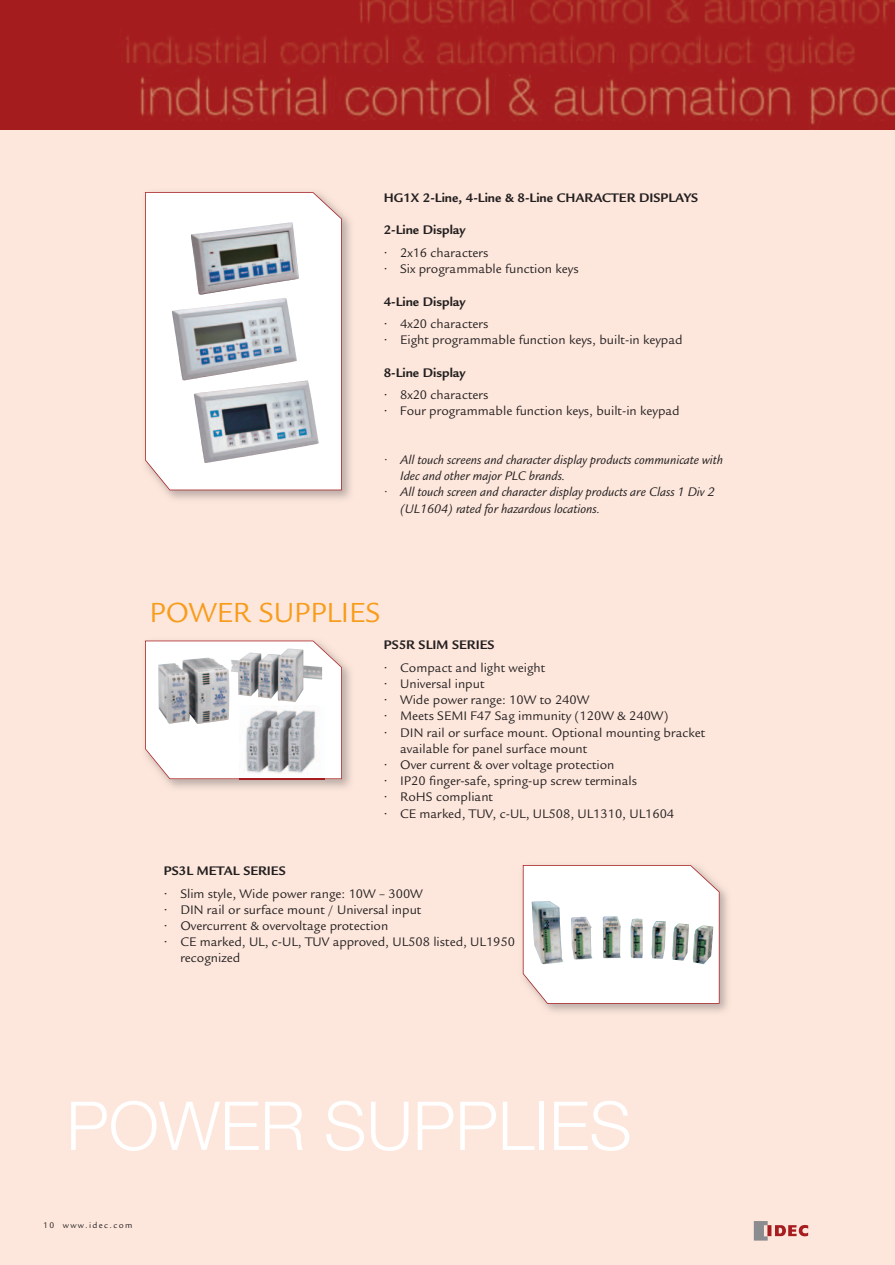
<style>
.page{position:relative;width:895px;height:1265px;background:#fff}
.page>*{position:absolute;margin:0;border:0;box-sizing:border-box;transform-origin:0 0}
.t1{font:300 67.5px "Helvetica Neue";color:#fff}
.t2{font:30px "Legacy Sans";color:#f89c1c}
.t3{font:13.5px/16.2px "Legacy Sans";color:#231f20}
.t4{font:italic 13.5px/16.2px "Legacy Sans";color:#231f20}
.t5{font:700 13.5px "Legacy Sans";color:#231f20}
.t6{font:9px "Legacy Sans";letter-spacing:.15em;color:#231f20}
</style>
<div class="page">
<div style="left:0;top:0;width:894px;height:1264px;background:#fde7dc"></div>
<img style="left:0;top:0;width:895px;height:130px">
<img style="left:753px;top:1221px;width:13px;height:19px">
<img style="left:766px;top:1221px;width:43px;height:19px">
<img style="left:542px;top:886px;width:186px;height:126px">
<svg style="left:522px;top:865px;width:197px;height:138px;background:#ecebea"></svg>
<img style="left:164px;top:662px;width:187px;height:126px">
<svg style="left:145px;top:640px;width:197px;height:139px;background:#faf3f2"></svg>
<div style="left:145px;top:192px;width:197px;height:298px;background:#fff"></div>
<img style="left:191px;top:222px;width:108px;height:72px">
<img style="left:172px;top:298px;width:125px;height:82px">
<img style="left:194px;top:384px;width:124px;height:79px">
<img style="left:532px;top:900px;width:31px;height:64px">
<img style="left:158px;top:648px;width:164px;height:76px">
<img style="left:240px;top:705px;width:84px;height:77px">
<img style="left:240px;top:778px;width:84px;height:1px">
<p class="t5" style="left:383px;top:193px;width:316px">HG1X 2-Line, 4-Line &amp; 8-Line CHARACTER DISPLAYS</p>
<p class="t5" style="left:383px;top:225px;width:83px">2-Line Display</p>
<p class="t3" style="left:383px;top:246px;width:106px">• 2x16 characters</p>
<p class="t3" style="left:383px;top:262px;width:196px">• Six programmable function keys</p>
<p class="t5" style="left:383px;top:296px;width:83px">4-Line Display</p>
<p class="t3" style="left:383px;top:317px;width:106px">• 4x20 characters</p>
<p class="t3" style="left:383px;top:333px;width:300px">• Eight programmable function keys, built-in keypad</p>
<p class="t5" style="left:383px;top:367px;width:83px">8-Line Display</p>
<p class="t3" style="left:383px;top:388px;width:106px">• 8x20 characters</p>
<p class="t3" style="left:383px;top:404px;width:297px">• Four programmable function keys, built-in keypad</p>
<p class="t4" style="left:400px;top:453px;width:324px;text-indent:-16px">• All touch screens and character display products communicate with<br>Idec and other major PLC brands.</p>
<p class="t4" style="left:400px;top:485px;width:316px;text-indent:-16px">• All touch screen and character display products are Class 1 Div 2 (UL1604) rated for hazardous locations.</p>
<h2 class="t2" style="left:150px;top:601px;width:232px">POWER SUPPLIES</h2>
<p class="t5" style="left:383px;top:640px;width:112px">PS5R SLIM SERIES</p>
<p class="t3" style="left:383px;top:660px;width:163px">• Compact and light weight</p>
<p class="t3" style="left:383px;top:677px;width:102px">• Universal input</p>
<p class="t3" style="left:383px;top:693px;width:207px">• Wide power range: 10W to 240W</p>
<p class="t3" style="left:383px;top:709px;width:286px">• Meets SEMI F47 Sag immunity (120W &amp; 240W)</p>
<p class="t3" style="left:400px;top:725px;width:306px;text-indent:-16px">• DIN rail or surface mount. Optional mounting bracket available for panel surface mount</p>
<p class="t3" style="left:383px;top:758px;width:232px">• Over current &amp; over voltage protection</p>
<p class="t3" style="left:383px;top:774px;width:255px">• IP20 finger-safe, spring-up screw terminals</p>
<p class="t3" style="left:383px;top:790px;width:111px">• RoHS compliant</p>
<p class="t3" style="left:383px;top:806px;width:292px">• CE marked, TUV, c-UL, UL508, UL1310, UL1604</p>
<p class="t5" style="left:164px;top:865px;width:123px">PS3L METAL SERIES</p>
<p class="t3" style="left:164px;top:886px;width:260px">• Slim style, Wide power range: 10W – 300W</p>
<p class="t3" style="left:164px;top:902px;width:259px">• DIN rail or surface mount / Universal input</p>
<p class="t3" style="left:164px;top:919px;width:226px">• Overcurrent &amp; overvoltage protection</p>
<p class="t3" style="left:180px;top:935px;width:336px;text-indent:-16px">• CE marked, UL, c-UL, TUV approved, UL508 listed, UL1950 recognized</p>
<h1 class="t1" style="left:66px;top:1101px;width:567px">POWER SUPPLIES</h1>
<p class="t6" style="left:43px;top:1221px;width:91px">10 www.idec.com</p>
</div>
